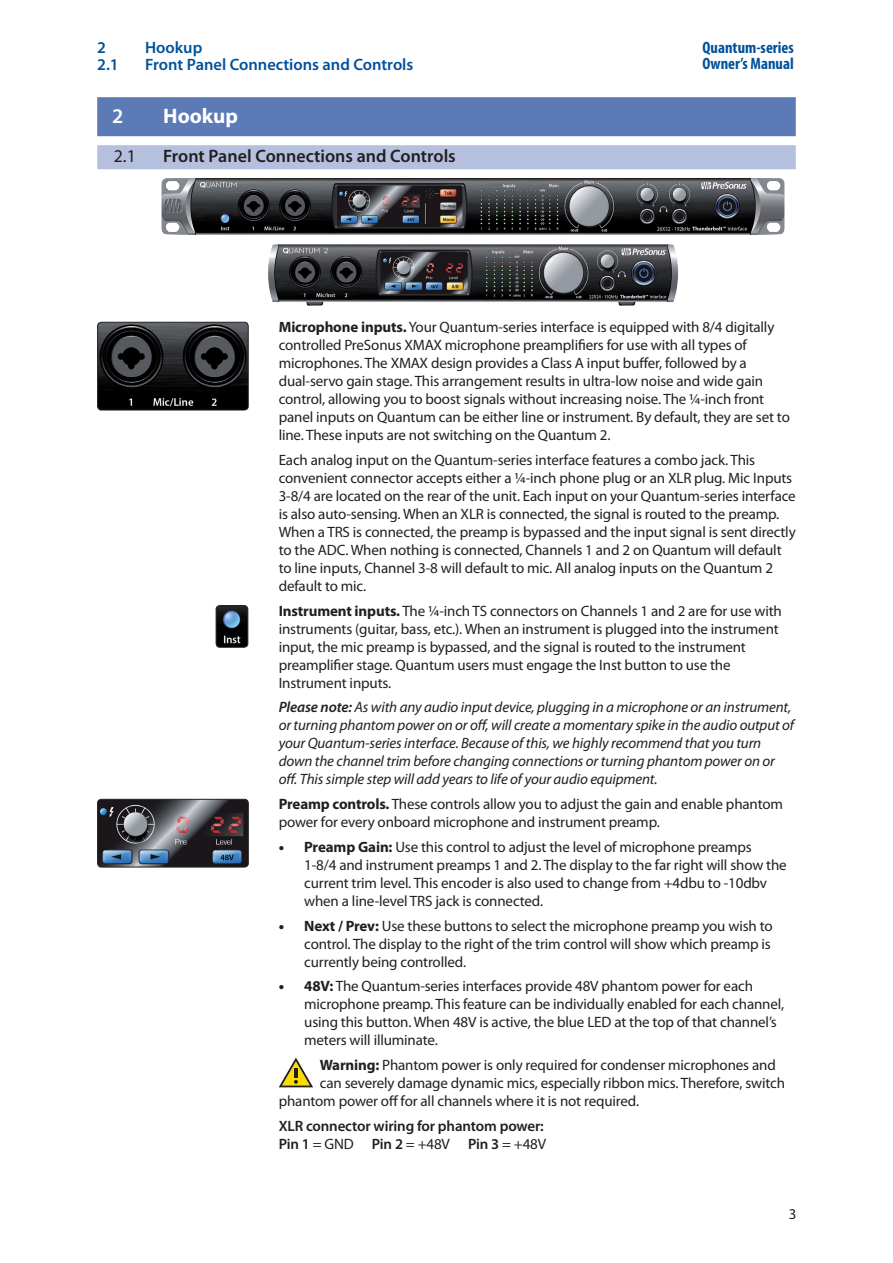
<style>
.page{position:relative;width:893px;height:1263px;background:#fff}
.page>*{position:absolute;margin:0;border:0;box-sizing:border-box;transform-origin:0 0}
.N_0_Chapter_Head{font:700 21px "Myriad Pro";color:#fff}
.N_0_Chapter_Head-2{font:600 21px "Myriad Pro";color:#fff}
._0_N_Section_Head{font:600 18px "Myriad Pro";color:#231f20}
._0_N_Section_Head-2{font:18px "Myriad Pro";color:#231f20}
.t1{font:600 16.5px "Myriad Pro";color:#01529b}
.t2{font:700 condensed 16.5px/16.5px "Myriad Pro";color:#01529b}
.Body_L1{font:15px/18px "Myriad Pro";letter-spacing:-.01em;color:#231f20}
.PowerTip_Note_L1{font:italic 15px/18px "Myriad Pro";letter-spacing:-.01em;color:#231f20}
.Body_L1-2{font:600 15px/18px "Myriad Pro";letter-spacing:-.01em;color:#231f20}
.s1{font-weight:700}
.s2{font-weight:600}
.s3{font-weight:900}
.s4{font-weight:400}
</style>
<div class="page">
<div style="left:97px;top:97px;width:699px;height:39px;background:#5b7ab6"></div>
<div style="left:97px;top:145px;width:699px;height:24px;background:#b5bfde"></div>
<svg style="left:279px;top:1057px;width:34px;height:30px"></svg>
<img style="left:161px;top:178px;width:624px;height:57px">
<img style="left:268px;top:244px;width:410px;height:62px">
<img style="left:98px;top:322px;width:150px;height:88px">
<div style="left:97px;top:322px;width:152px;height:88px;border:1px solid #231f20;border-radius:4px"></div>
<img style="left:216px;top:605px;width:32px;height:42px">
<div style="left:216px;top:605px;width:32px;height:43px;border:1px solid #231f20;border-radius:4px"></div>
<img style="left:98px;top:799px;width:150px;height:68px">
<div style="left:97px;top:799px;width:152px;height:68px;border:1px solid #231f20;border-radius:4px"></div>
<p class="t1" style="left:97px;top:39px;width:10px">2</p>
<p class="t1" style="left:145px;top:39px;width:59px">Hookup</p>
<p class="t1" style="left:97px;top:55px;width:23px">2.1</p>
<p class="t1" style="left:145px;top:55px;width:270px">Front Panel Connections and Controls</p>
<p class="N_0_Chapter_Head-2" style="left:112px;top:104px;width:13px">2</p>
<p class="N_0_Chapter_Head" style="left:163px;top:104px;width:76px">Hookup</p>
<p class="_0_N_Section_Head-2" style="left:114px;top:147px;width:24px">2.1</p>
<p class="_0_N_Section_Head" style="left:163px;top:146px;width:294px">Front Panel Connections and Controls</p>
<p class="t2" style="left:702px;top:39px;width:93px">Quantum-series<br>Owner’s Manual</p>
<p class="Body_L1" style="left:279px;top:318px;width:513px"><span class="s1">Microphone inputs.</span> Your Quantum-series interface is equipped with 8/4 digitally controlled PreSonus XMAX microphone preamplifiers for use with all types of microphones. The XMAX design provides a Class A input buffer, followed by a dual-servo gain stage. This arrangement results in ultra-low noise and wide gain control, allowing you to boost signals without increasing noise. The ¼-inch front panel inputs on Quantum can be either line or instrument. By default, they are set to line. These inputs are not switching on the Quantum 2.</p>
<p class="Body_L1" style="left:279px;top:451px;width:519px">Each analog input on the Quantum-series interface features a combo jack. This convenient connector accepts either a ¼-inch phone plug or an XLR plug. Mic Inputs 3-8/4 are located on the rear of the unit. Each input on your Quantum-series interface is also auto-sensing. When an XLR is connected, the signal is routed to the preamp.<br>When a TRS is connected, the preamp is bypassed and the input signal is sent directly to the ADC. When nothing is connected, Channels 1 and 2 on Quantum will default to line inputs, Channel 3-8 will default to mic. All analog inputs on the Quantum 2 default to mic.</p>
<p class="Body_L1" style="left:279px;top:602px;width:505px"><span class="s1">Instrument inputs.</span> The ¼-inch TS connectors on Channels 1 and 2 are for use with instruments (guitar, bass, etc.). When an instrument is plugged into the instrument input, the mic preamp is bypassed, and the signal is routed to the instrument preamplifier stage. Quantum users must engage the Inst button to use the Instrument inputs.</p>
<p class="PowerTip_Note_L1" style="left:279px;top:699px;width:517px"><span class="s2">Please note:</span> As with any audio input device, plugging in a microphone or an instrument, or turning phantom power on or off, will create a momentary spike in the audio output of your Quantum-series interface. Because of this, we highly recommend that you turn down the channel trim before changing connections or turning phantom power on or off. This simple step will add years to life of your audio equipment.</p>
<p class="Body_L1" style="left:279px;top:795px;width:506px"><span class="s1">Preamp controls.</span> These controls allow you to adjust the gain and enable phantom power for every onboard microphone and instrument preamp.</p>
<p class="Body_L1" style="left:304px;top:838px;width:484px;text-indent:-26px"><span class="s3">•</span> <span class="s1">Preamp Gain:</span> Use this control to adjust the level of microphone preamps 1-8/4 and instrument preamps 1 and 2. The display to the far right will show the current trim level. This encoder is also used to change from +4dbu to -10dbv when a line-level TRS jack is connected.</p>
<p class="Body_L1" style="left:304px;top:917px;width:470px;text-align:justify;text-indent:-26px"><span class="s3">•</span> <span class="s1">Next / Prev:</span> Use these buttons to select the microphone preamp you wish to control. The display to the right of the trim control will show which preamp is currently being controlled.</p>
<p class="Body_L1" style="left:304px;top:977px;width:481px;text-indent:-26px"><span class="s3">•</span> <span class="s1">48V:</span> The Quantum-series interfaces provide 48V phantom power for each microphone preamp. This feature can be individually enabled for each channel, using this button. When 48V is active, the blue LED at the top of that channel’s meters will illuminate.</p>
<p class="Body_L1" style="left:320px;top:1056px;width:458px"><span class="s1">Warning:</span> Phantom power is only required for condenser microphones and</p>
<p class="Body_L1" style="left:320px;top:1074px;width:467px">can severely damage dynamic mics, especially ribbon mics. Therefore, switch</p>
<p class="Body_L1" style="left:279px;top:1092px;width:362px">phantom power off for all channels where it is not required.</p>
<p class="Body_L1-2" style="left:279px;top:1117px;width:269px">XLR connector wiring for phantom power:<br>Pin 1 <span class="s4">= GND</span> Pin 2 <span class="s4">= +48V</span> Pin 3 <span class="s4">= +48V</span></p>
<p class="Body_L1" style="left:789px;top:1205px;width:9px">3</p>
</div>
